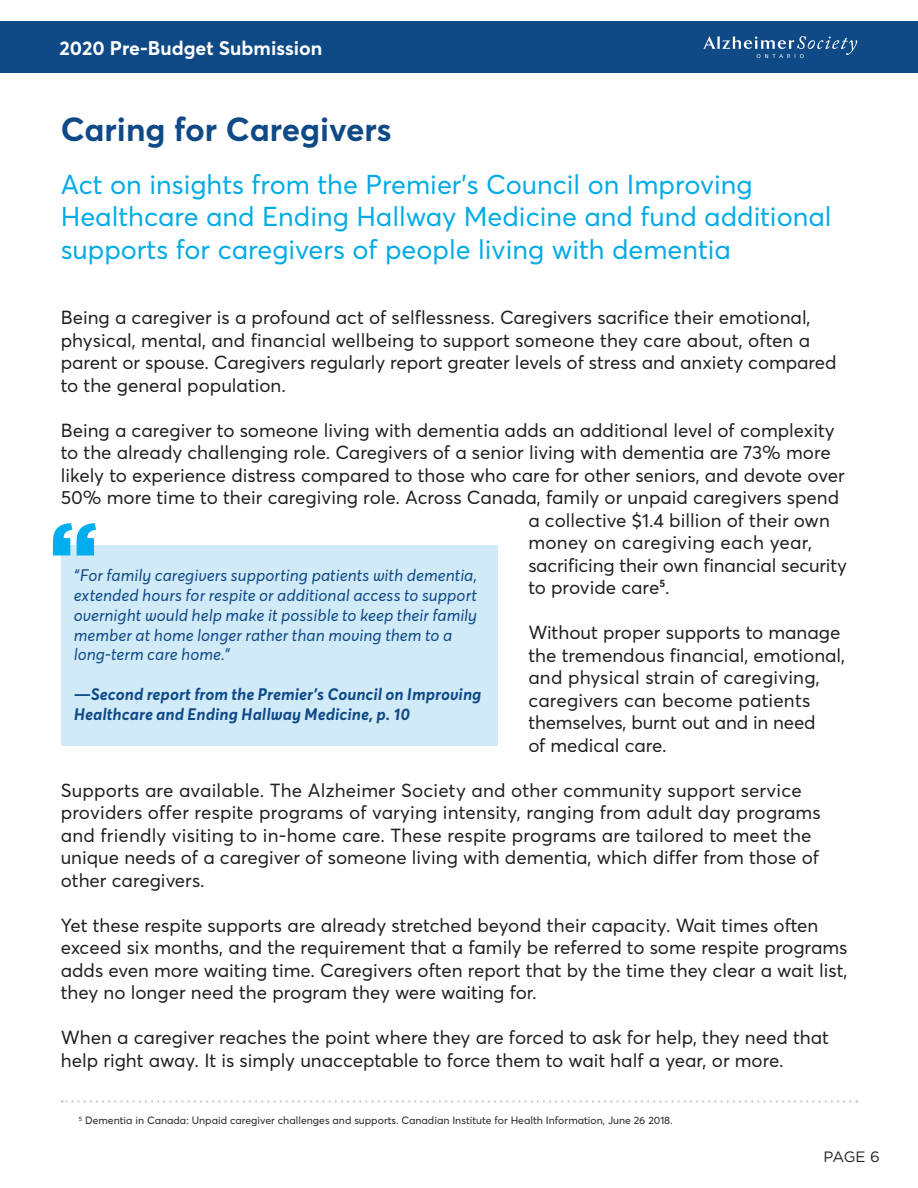
<style>
.page{position:relative;width:918px;height:1188px;background:#fff}
.page>*{position:absolute;margin:0;border:0;box-sizing:border-box;transform-origin:0 0}
.DB_Header{font:700 33px "Averta";color:#0f4a87}
.LB_subhead{font:27px/32.4px "Averta";color:#00abe5}
.t1{font:700 19.5px "Averta";color:#fff}
.body{font:18.75px/22.5px "Averta";color:#231f20}
.pull_quote{font:italic 16.5px/19.8px "Averta";color:#0f4a87}
.pull_quote-2{font:italic 700 16.5px/19.8px "Averta";color:#0f4a87}
.t2{font:15px "Gotham";color:#231f20}
.Footnotes{font:10.5px "Averta";color:#231f20}
</style>
<div class="page">
<div style="left:0;top:22px;width:918px;height:51px;background:#0f4a87"></div>
<svg style="left:703px;top:36px;width:154px;height:22px"></svg>
<svg style="left:62px;top:1100px;width:788px;height:2px"></svg>
<div style="left:62px;top:545px;width:436px;height:201px;background:#d1eaf8"></div>
<svg style="left:53px;top:523px;width:43px;height:32px"></svg>
<p class="t1" style="left:59px;top:35px;width:265px">2020 Pre-Budget Submission</p>
<p class="DB_Header" style="left:61px;top:109px;width:333px">Caring for Caregivers</p>
<p class="LB_subhead" style="left:61px;top:168px;width:772px">Act on insights from the Premier’s Council on Improving<br>Healthcare and Ending Hallway Medicine and fund additional supports for caregivers of people living with dementia</p>
<p class="body" style="left:61px;top:306px;width:777px">Being a caregiver is a profound act of selflessness. Caregivers sacrifice their emotional, physical, mental, and financial wellbeing to support someone they care about, often a parent or spouse. Caregivers regularly report greater levels of stress and anxiety compared to the general population.</p>
<p class="body" style="left:61px;top:419px;width:776px">Being a caregiver to someone living with dementia adds an additional level of complexity</p>
<p class="body" style="left:61px;top:441px;width:772px">to the already challenging role. Caregivers of a senior living with dementia are 73% more</p>
<p class="body" style="left:61px;top:464px;width:786px">likely to experience distress compared to those who care for other seniors, and devote over</p>
<p class="body" style="left:61px;top:486px;width:780px">50% more time to their caregiving role. Across Canada, family or unpaid caregivers spend</p>
<p class="body" style="left:528px;top:509px;width:303px">a collective $1.4 billion of their own</p>
<p class="body" style="left:528px;top:531px;width:285px">money on caregiving each year,</p>
<p class="body" style="left:528px;top:554px;width:320px">sacrificing their own financial security</p>
<p class="body" style="left:528px;top:576px;width:143px">to provide care<sup>5</sup>.</p>
<p class="body" style="left:528px;top:621px;width:318px">Without proper supports to manage the tremendous financial, emotional, and physical strain of caregiving, caregivers can become patients themselves, burnt out and in need<br>of medical care.</p>
<p class="body" style="left:61px;top:779px;width:762px">Supports are available. The Alzheimer Society and other community support service providers offer respite programs of varying intensity, ranging from adult day programs and friendly visiting to in-home care. These respite programs are tailored to meet the unique needs of a caregiver of someone living with dementia, which differ from those of other caregivers.</p>
<p class="body" style="left:61px;top:914px;width:788px">Yet these respite supports are already stretched beyond their capacity. Wait times often exceed six months, and the requirement that a family be referred to some respite programs adds even more waiting time. Caregivers often report that by the time they clear a wait list, they no longer need the program they were waiting for.</p>
<p class="body" style="left:61px;top:1026px;width:770px">When a caregiver reaches the point where they are forced to ask for help, they need that help right away. It is simply unacceptable to force them to wait half a year, or more.</p>
<p class="pull_quote" style="left:74px;top:566px;width:405px">“For family caregivers supporting patients with dementia, extended hours for respite or additional access to support overnight would help make it possible to keep their family member at home longer rather than moving them to a long-term care home.”</p>
<p class="pull_quote-2" style="left:74px;top:685px;width:409px">—Second report from the Premier’s Council on Improving<br>Healthcare and Ending Hallway Medicine, p. 10</p>
<p class="Footnotes" style="left:79px;top:1114px;width:595px"><sup>5</sup> Dementia in Canada: Unpaid caregiver challenges and supports. Canadian Institute for Health Information, June 26 2018.</p>
<p class="t2" style="left:824px;top:1148px;width:58px">PAGE 6</p>
</div>
